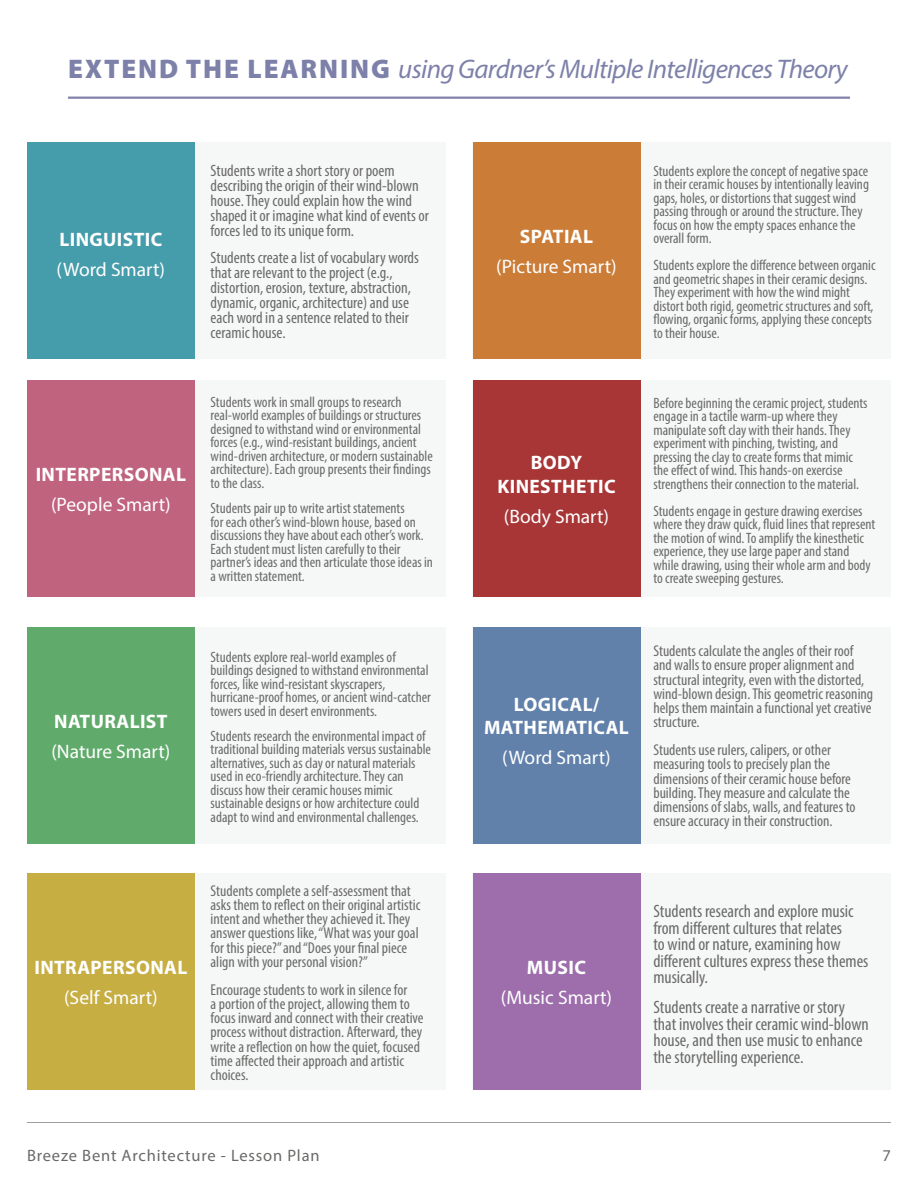
<style>
.page{position:relative;width:918px;height:1188px;background:#fff}
.page>*{position:absolute;margin:0;border:0;box-sizing:border-box;transform-origin:0 0}
.t1{font:italic 27px "Myriad Pro";letter-spacing:-.025em;color:#7d81a9}
.t2{font:19.5px "Myriad Pro";color:#fff}
.t3{font:700 19.5px/23.4px "Myriad Pro";letter-spacing:.02em;color:#fff;text-align:center}
.t4{font:condensed 18px/16.5px "Myriad Pro";color:#6b6a69}
.t5{font:condensed 16.5px/15px "Myriad Pro";color:#6b6a69}
.t6{font:16.5px "Myriad Pro";letter-spacing:.05em;color:#6b6a69}
.t7{font:condensed 15.75px/14.2px "Myriad Pro";color:#6b6a69}
.t8{font:condensed 15px/13.5px "Myriad Pro";color:#6b6a69}
.s1{font-weight:900;font-style:normal}
</style>
<div class="page">
<hr style="left:27px;top:1123px;width:864px;height:1px;background:#9e9e9e">
<hr style="left:68px;top:97px;width:782px;height:2px;background:#8181aa">
<div style="left:27px;top:143px;width:418px;height:216px;background:#f6f8f8"></div>
<div style="left:27px;top:381px;width:418px;height:216px;background:#f6f8f8"></div>
<div style="left:27px;top:627px;width:418px;height:216px;background:#f6f8f8"></div>
<div style="left:27px;top:874px;width:418px;height:216px;background:#f6f8f8"></div>
<div style="left:473px;top:143px;width:418px;height:216px;background:#f6f8f8"></div>
<div style="left:473px;top:381px;width:418px;height:216px;background:#f6f8f8"></div>
<div style="left:473px;top:627px;width:418px;height:216px;background:#f6f8f8"></div>
<div style="left:473px;top:874px;width:418px;height:216px;background:#f6f8f8"></div>
<div style="left:27px;top:143px;width:168px;height:216px;background:#459caa"></div>
<div style="left:27px;top:381px;width:168px;height:216px;background:#c0637e"></div>
<div style="left:27px;top:627px;width:168px;height:216px;background:#60ab6b"></div>
<div style="left:27px;top:874px;width:168px;height:216px;background:#c6ae43"></div>
<div style="left:473px;top:143px;width:167px;height:216px;background:#cb7d38"></div>
<div style="left:473px;top:381px;width:167px;height:216px;background:#a83637"></div>
<div style="left:473px;top:627px;width:167px;height:216px;background:#6181ab"></div>
<div style="left:473px;top:874px;width:167px;height:216px;background:#9d6dac"></div>
<h1 class="t1" style="left:68px;top:53px;width:781px"><span class="s1">EXTEND THE LEARNING</span> using Gardner’s Multiple Intelligences Theory</h1>
<h2 class="t3" style="left:59px;top:227px;width:105px">LINGUISTIC</h2>
<h2 class="t2" style="left:57px;top:257px;width:110px">(Word Smart)</h2>
<h2 class="t3" style="left:36px;top:462px;width:152px">INTERPERSONAL</h2>
<h2 class="t2" style="left:51px;top:493px;width:121px">(People Smart)</h2>
<p class="t5" style="left:211px;top:163px;width:220px">Students write a short story or poem describing the origin of their wind-blown house. They could explain how the wind shaped it or imagine what kind of events or forces led to its unique form.</p>
<p class="t5" style="left:211px;top:250px;width:210px">Students create a list of vocabulary words that are relevant to the project (e.g., distortion, erosion, texture, abstraction, dynamic, organic, architecture) and use each word in a sentence related to their ceramic house.</p>
<p class="t8" style="left:211px;top:395px;width:224px">Students work in small groups to research real-world examples of buildings or structures designed to withstand wind or environmental forces (e.g., wind-resistant buildings, ancient wind-driven architecture, or modern sustainable architecture). Each group presents their findings to the class.</p>
<p class="t8" style="left:211px;top:501px;width:224px">Students pair up to write artist statements<br>for each other’s wind-blown house, based on discussions they have about each other’s work.<br>Each student must listen carefully to their partner’s ideas and then articulate those ideas in a written statement.</p>
<h2 class="t3" style="left:54px;top:709px;width:115px">NATURALIST</h2>
<h2 class="t2" style="left:51px;top:739px;width:121px">(Nature Smart)</h2>
<p class="t8" style="left:211px;top:650px;width:222px">Students explore real-world examples of buildings designed to withstand environmental forces, like wind-resistant skyscrapers, hurricane-proof homes, or ancient wind-catcher towers used in desert environments.</p>
<p class="t8" style="left:211px;top:729px;width:222px">Students research the environmental impact of traditional building materials versus sustainable alternatives, such as clay or natural materials used in eco-friendly architecture. They can discuss how their ceramic houses mimic sustainable designs or how architecture could adapt to wind and environmental challenges.</p>
<h2 class="t3" style="left:34px;top:955px;width:154px">INTRAPERSONAL</h2>
<h2 class="t2" style="left:64px;top:986px;width:95px">(Self Smart)</h2>
<p class="t7" style="left:211px;top:883px;width:211px">Students complete a self-assessment that asks them to reflect on their original artistic intent and whether they achieved it. They answer questions like, “What was your goal for this piece?” and “Does your final piece align with your personal vision?”</p>
<p class="t7" style="left:211px;top:982px;width:215px">Encourage students to work in silence for<br>a portion of the project, allowing them to focus inward and connect with their creative process without distraction. Afterward, they write a reflection on how the quiet, focused time affected their approach and artistic choices.</p>
<h2 class="t3" style="left:520px;top:224px;width:75px">SPATIAL</h2>
<h2 class="t2" style="left:496px;top:254px;width:122px">(Picture Smart)</h2>
<h2 class="t3" style="left:497px;top:450px;width:120px">BODY<br>KINESTHETIC</h2>
<h2 class="t2" style="left:504px;top:504px;width:107px">(Body Smart)</h2>
<h2 class="t3" style="left:484px;top:692px;width:146px">LOGICAL/<br>MATHEMATICAL</h2>
<h2 class="t2" style="left:502px;top:746px;width:110px">(Word Smart)</h2>
<p class="t8" style="left:653px;top:164px;width:217px">Students explore the concept of negative space in their ceramic houses by intentionally leaving gaps, holes, or distortions that suggest wind passing through or around the structure. They focus on how the empty spaces enhance the overall form.</p>
<p class="t8" style="left:653px;top:258px;width:224px">Students explore the difference between organic and geometric shapes in their ceramic designs.<br>They experiment with how the wind might distort both rigid, geometric structures and soft, flowing, organic forms, applying these concepts to their house.</p>
<p class="t8" style="left:653px;top:396px;width:216px">Before beginning the ceramic project, students engage in a tactile warm-up where they manipulate soft clay with their hands. They experiment with pinching, twisting, and pressing the clay to create forms that mimic the effect of wind. This hands-on exercise strengthens their connection to the material.</p>
<p class="t8" style="left:653px;top:504px;width:223px">Students engage in gesture drawing exercises where they draw quick, fluid lines that represent the motion of wind. To amplify the kinesthetic experience, they use large paper and stand while drawing, using their whole arm and body to create sweeping gestures.</p>
<p class="t7" style="left:653px;top:644px;width:221px">Students calculate the angles of their roof and walls to ensure proper alignment and structural integrity, even with the distorted, wind-blown design. This geometric reasoning helps them maintain a functional yet creative structure.</p>
<p class="t7" style="left:653px;top:743px;width:204px">Students use rulers, calipers, or other measuring tools to precisely plan the dimensions of their ceramic house before building. They measure and calculate the dimensions of slabs, walls, and features to ensure accuracy in their construction.</p>
<h2 class="t3" style="left:527px;top:955px;width:61px">MUSIC</h2>
<h2 class="t2" style="left:501px;top:986px;width:113px">(Music Smart)</h2>
<p class="t4" style="left:653px;top:903px;width:217px">Students research and explore music from different cultures that relates<br>to wind or nature, examining how different cultures express these themes musically.</p>
<p class="t4" style="left:653px;top:999px;width:217px">Students create a narrative or story that involves their ceramic wind-blown house, and then use music to enhance the storytelling experience.</p>
<p class="t6" style="left:27px;top:1145px;width:294px">Breeze Bent Architecture - Lesson Plan</p>
<p class="t6" style="left:883px;top:1145px;width:10px">7</p>
</div>
